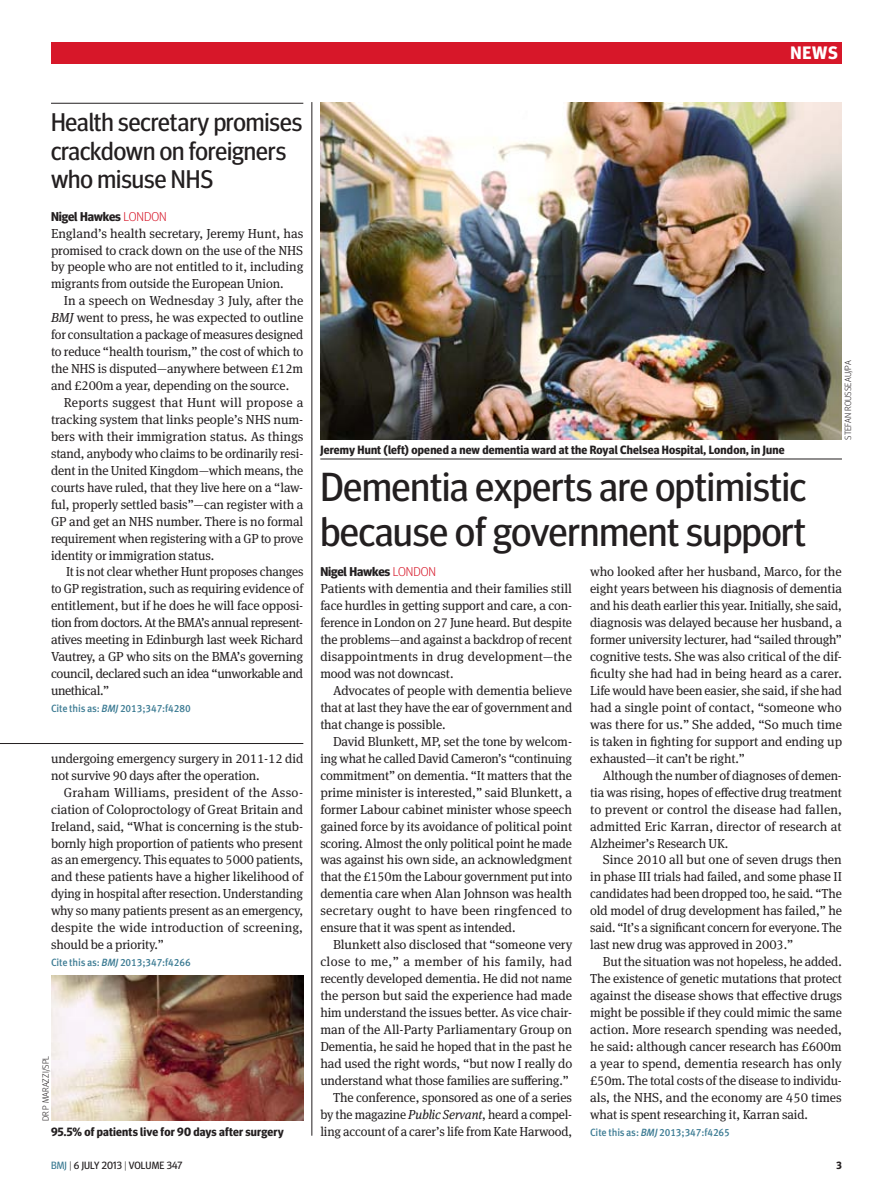
<style>
.page{position:relative;width:893px;height:1191px;background:#fff}
.page>*{position:absolute;margin:0;border:0;box-sizing:border-box;transform-origin:0 0}
.news_head_27{font:40.5px/44.2px "Meta Headline OT";color:#231f20}
.news_head_17{font:25.5px/28.5px "Meta Headline OT";color:#231f20}
.Section-Strap_Red_Ri{font:700 18px "Meta Headline OT";color:#fff}
.body_indent{font:13.05px/17px "Meta Serif Pro";letter-spacing:-.01em;color:#231f20;text-align:justify}
.body{font:13.05px/17px "Meta Serif Pro";letter-spacing:-.01em;color:#231f20;text-align:justify}
.news_byline_author{font:700 12.75px "Meta Headline OT";letter-spacing:-.01em;color:#231f20}
.t1{font:700 12px "Meta Headline OT";letter-spacing:.015em;color:#231f20}
.citation{font:500 10.5px "Meta Pro";letter-spacing:-.01em;color:#3c7b93;scale:.95 1}
.t2{font:10.5px "Meta Headline OT";letter-spacing:.01em;color:#231f20}
.t3{font:700 10.5px "Meta Headline OT";color:#231f20}
.credit{font:300 9px "Meta Headline OT";letter-spacing:.015em;color:#231f20}
.s1{font-weight:300;color:#d71729}
.s2{font-style:italic}
.s3{color:#3c7b93}
.s4{font-weight:300}
</style>
<div class="page">
<div style="left:51px;top:43px;width:791px;height:21px;background:#d71729"></div>
<hr style="left:0;top:743px;width:303px;height:1px;background:#231f20">
<img style="left:320px;top:102px;width:522px;height:337px">
<img style="left:51px;top:975px;width:252px;height:145px">
<hr style="left:320px;top:459px;width:522px;height:1px;background:#231f20">
<hr style="left:51px;top:103px;width:252px;height:1px;background:#231f20">
<hr style="left:312px;top:102px;width:1px;height:1033px;background:#231f20">
<p class="Section-Strap_Red_Ri" style="left:791px;top:42px;width:48px">NEWS</p>
<p class="news_head_17" style="left:51px;top:107px;width:253px">Health secretary promises crackdown on foreigners who misuse NHS</p>
<p class="news_byline_author" style="left:51px;top:208px;width:117px">Nigel Hawkes <span class="s1">LONDON</span></p>
<p class="body" style="left:51px;top:224px;width:254px">England’s health secretary, Jeremy Hunt, has promised to crack down on the use of the NHS by people who are not entitled to it, including migrants from outside the European Union.</p>
<p class="body_indent" style="left:51px;top:292px;width:254px;text-indent:13px">In a speech on Wednesday 3 July, after the <span class="s2">BMJ</span> went to press, he was expected to outline for consultation a package of measures designed to reduce “health tourism,” the cost of which to the NHS is disputed—anywhere between £12m and £200m a year, depending on the source.</p>
<p class="body_indent" style="left:51px;top:393px;width:254px;text-indent:13px">Reports suggest that Hunt will propose a tracking system that links people’s NHS num&shy;bers with their immigration status. As things stand, anybody who claims to be ordinarily resi&shy;dent in the United Kingdom—which means, the courts have ruled, that they live here on a “law&shy;ful, properly settled basis”—can register with a GP and get an NHS number. There is no formal requirement when registering with a GP to prove identity or immigration status.</p>
<p class="body_indent" style="left:51px;top:563px;width:254px;text-indent:15px">It is not clear whether Hunt proposes changes to GP registration, such as requiring evidence of entitlement, but if he does he will face opposi&shy;tion from doctors. At the BMA’s annual represent&shy;atives meeting in Edinburgh last week Richard Vautrey, a GP who sits on the BMA’s governing council, declared such an idea “unworkable and unethical.”</p>
<p class="citation" style="left:51px;top:700px;width:149px">Cite this as: <span class="s2">BMJ</span> 2013;347:f4280</p>
<p class="body_indent" style="left:51px;top:749px;width:254px">undergoing emergency surgery in 2011-12 did not survive 90 days after the operation.</p>
<p class="body_indent" style="left:51px;top:783px;width:254px;text-indent:13px">Graham Williams, president of the Asso&shy;ciation of Coloproctology of Great Britain and Ireland, said, “What is concerning is the stub&shy;bornly high proportion of patients who present as an emergency. This equates to 5000 patients, and these patients have a higher likelihood of dying in hospital after resection. Understanding why so many patients present as an emergency, despite the wide introduction of screening, should be a priority.”</p>
<p class="citation" style="left:51px;top:954px;width:149px">Cite this as: <span class="s2">BMJ</span> 2013;347:f4266</p>
<p class="credit" style="left:40px;top:1121px;width:67px;rotate:-90deg">DR P MARAZZI/SPL</p>
<p class="t1" style="left:51px;top:1124px;width:234px">95.5% of patients live for 90 days after surgery</p>
<p class="t1" style="left:320px;top:443px;width:466px">Jeremy Hunt (left) opened a new dementia ward at the Royal Chelsea Hospital, London, in June</p>
<p class="news_head_27" style="left:320px;top:464px;width:487px">Dementia experts are optimistic because of government support</p>
<p class="credit" style="left:843px;top:440px;width:80px;rotate:-90deg">STEFAN ROUSSEAU/PA</p>
<p class="news_byline_author" style="left:320px;top:564px;width:117px">Nigel Hawkes <span class="s1">LONDON</span></p>
<p class="body" style="left:320px;top:579px;width:253px">Patients with dementia and their families still face hurdles in getting support and care, a con&shy;ference in London on 27 June heard. But despite the problems—and against a backdrop of recent disappointments in drug development—the mood was not downcast.</p>
<p class="body_indent" style="left:320px;top:681px;width:253px;text-indent:13px">Advocates of people with dementia believe that at last they have the ear of government and that change is possible.</p>
<p class="body_indent" style="left:320px;top:732px;width:253px;text-indent:13px">David Blunkett, MP, set the tone by welcom&shy;ing what he called David Cameron’s “continuing commitment” on dementia. “It matters that the prime minister is interested,” said Blunkett, a former Labour cabinet minister whose speech gained force by its avoidance of political point scoring. Almost the only political point he made was against his own side, an acknowledgment that the £150m the Labour government put into dementia care when Alan Johnson was health secretary ought to have been ringfenced to ensure that it was spent as intended.</p>
<p class="body_indent" style="left:320px;top:935px;width:253px;text-indent:13px">Blunkett also disclosed that “someone very close to me,” a member of his family, had recently developed dementia. He did not name the person but said the experience had made him understand the issues better. As vice chair&shy;man of the All-Party Parliamentary Group on Dementia, he said he hoped that in the past he had used the right words, “but now I really do understand what those families are suffering.”</p>
<p class="body_indent" style="left:320px;top:1088px;width:253px;text-indent:13px">The conference, sponsored as one of a series by the magazine <span class="s2">Public Servant</span>, heard a compel&shy;ling account of a carer’s life from Kate Harwood,</p>
<p class="body_indent" style="left:590px;top:563px;width:253px">who looked after her husband, Marco, for the eight years between his diagnosis of dementia and his death earlier this year. Initially, she said, diagnosis was delayed because her husband, a former university lecturer, had “sailed through” cognitive tests. She was also critical of the dif&shy;ficulty she had had in being heard as a carer.<br>Life would have been easier, she said, if she had had a single point of contact, “someone who was there for us.” She added, “So much time is taken in fighting for support and ending up exhausted—it can’t be right.”</p>
<p class="body_indent" style="left:590px;top:766px;width:253px;text-indent:13px">Although the number of diagnoses of demen&shy;tia was rising, hopes of effective drug treatment to prevent or control the disease had fallen, admitted Eric Karran, director of research at Alzheimer’s Research UK.</p>
<p class="body_indent" style="left:590px;top:850px;width:253px;text-indent:13px">Since 2010 all but one of seven drugs then in phase III trials had failed, and some phase II candidates had been dropped too, he said. “The old model of drug development has failed,” he said. “It’s a significant concern for everyone. The last new drug was approved in 2003.”</p>
<p class="body_indent" style="left:590px;top:952px;width:253px;text-indent:13px">But the situation was not hopeless, he added.<br>The existence of genetic mutations that protect against the disease shows that effective drugs might be possible if they could mimic the same action. More research spending was needed, he said: although cancer research has £600m a year to spend, dementia research has only £50m. The total costs of the disease to individu&shy;als, the NHS, and the economy are 450 times what is spent researching it, Karran said.</p>
<p class="citation" style="left:590px;top:1123px;width:149px">Cite this as: <span class="s2">BMJ</span> 2013;347:f4265</p>
<p class="t2" style="left:51px;top:1159px;width:133px"><span class="s3">BMJ</span> <span class="s4">|</span> 6 JULY 2013 <span class="s4">|</span> VOLUME 347</p>
<p class="t3" style="left:837px;top:1159px;width:7px">3</p>
</div>
